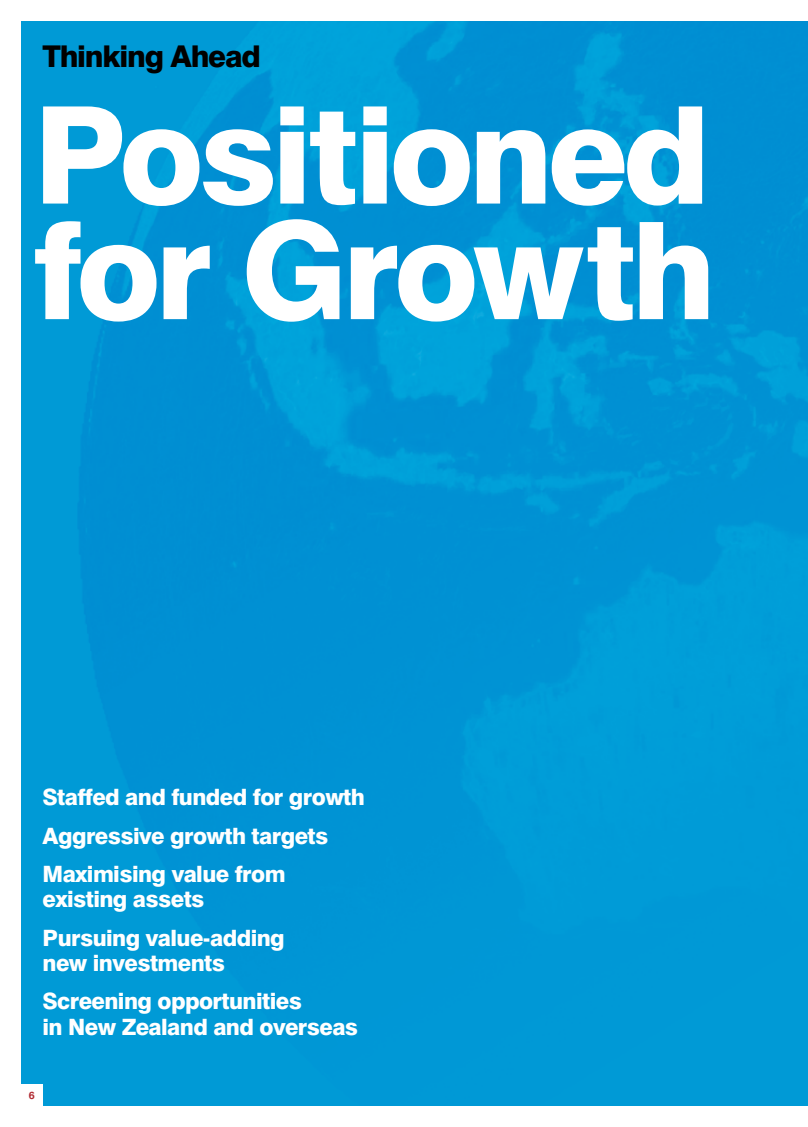
<style>
.page{position:relative;width:808px;height:1127px;background:#fff}
.page>*{position:absolute;margin:0;border:0;box-sizing:border-box;transform-origin:0 0}
.t1{font:800 135px/115.5px "Swiss 721 BT";letter-spacing:-.04em;color:#fff}
.t2{font:800 30px "Swiss 721 BT";letter-spacing:-.04em;color:#000}
.t3{font:800 22.5px/38.2px "Swiss 721 BT";letter-spacing:-.025em;color:#fff}
.t4{font:700 10.5px "Swiss 721 BT";color:#b12b32}
</style>
<div class="page">
<img style="left:21px;top:21px;width:787px;height:1085px">
<div style="left:21px;top:1084px;width:22px;height:23px;background:#fff"></div>
<h2 class="t2" style="left:43px;top:38px;width:220px">Thinking Ahead</h2>
<h1 class="t1" style="left:34px;top:97px;width:684px">Positioned for Growth</h1>
<p class="t3" style="left:43px;top:778px;width:324px">Staffed and funded for growth<br>Aggressive growth targets<br>Maximising value from</p>
<p class="t3" style="left:43px;top:880px;width:244px">existing assets<br>Pursuing value-adding</p>
<p class="t3" style="left:43px;top:944px;width:261px">new investments<br>Screening opportunities</p>
<p class="t3" style="left:43px;top:1007px;width:317px">in New Zealand and overseas</p>
<p class="t4" style="left:29px;top:1089px;width:7px">6</p>
</div>
